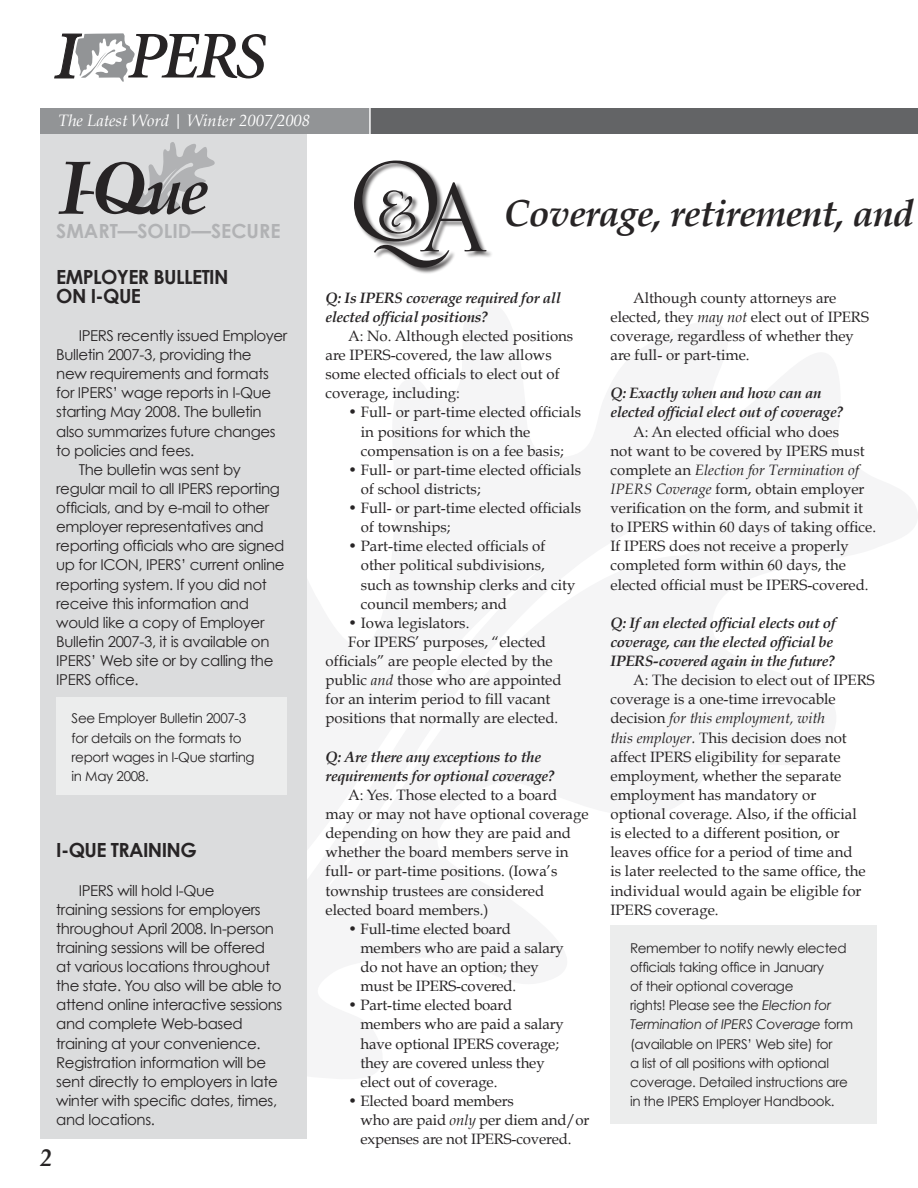
<style>
.page{position:relative;width:918px;height:1188px;background:#fff}
.page>*{position:absolute;margin:0;border:0;box-sizing:border-box;transform-origin:0 0}
.t1{font:italic 700 65.85px "Book Antiqua";color:#272425}
.t2{font:italic 700 37.5px "Book Antiqua";letter-spacing:-.02em;color:#272425}
.t3{font:italic 700 24px "Book Antiqua";color:#272425}
.t4{font:700 19.5px/19.2px "Century Gothic";letter-spacing:-.03em;color:#272425}
.t5{font:700 19.5px "Century Gothic";color:#b1b2b4}
.t6{font:italic 16.5px "Book Antiqua";color:#fff}
.t7{font:15px/19.2px "Book Antiqua";color:#272425}
.t8{font:15px/19px "Century Gothic";letter-spacing:-.025em;color:#272425}
.t9{font:italic 700 15px/19.2px "Book Antiqua";letter-spacing:-.02em;color:#272425}
.t10{font:13.5px/19.2px "Century Gothic";letter-spacing:-.025em;color:#272425}
.s1{font-size:76.2px}
.s2{font-style:italic}
</style>
<div class="page">
<div style="left:370px;top:108px;width:548px;height:26px;background:#636466"></div>
<div style="left:40px;top:108px;width:329px;height:26px;background:#929496"></div>
<svg style="left:54px;top:33px;width:212px;height:49px"></svg>
<hr style="left:369px;top:88px;width:2px;height:97px;background:#fff">
<div style="left:40px;top:134px;width:268px;height:1004px;background:#dbdcdd"></div>
<svg style="left:354px;top:161px;width:132px;height:107px"></svg>
<div style="left:610px;top:926px;width:268px;height:198px;background:#eceded"></div>
<svg style="left:80px;top:142px;width:135px;height:73px"></svg>
<div style="left:56px;top:698px;width:231px;height:97px;background:#eceded"></div>
<p class="t6" style="left:58px;top:111px;width:253px">The Latest Word | Winter 2007/2008</p>
<h1 class="t1" style="left:59px;top:153px;width:151px"><span class="s1">I</span> ue</h1>
<h3 class="t5" style="left:56px;top:219px;width:214px">SMART—SOLID—-- SECURE</h3>
<h3 class="t4" style="left:56px;top:266px;width:174px">EMPLOYER BULLETIN<br>ON I-QUE</h3>
<p class="t8" style="left:79px;top:326px;width:210px">IPERS recently issued Employer</p>
<p class="t8" style="left:56px;top:345px;width:197px">Bulletin 2007-3, providing the</p>
<p class="t8" style="left:56px;top:364px;width:214px">new requirements and formats</p>
<p class="t8" style="left:56px;top:383px;width:217px">for IPERS’ wage reports in I-Que</p>
<p class="t8" style="left:56px;top:402px;width:207px">starting May 2008. The bulletin</p>
<p class="t8" style="left:56px;top:421px;width:221px">also summarizes future changes</p>
<p class="t8" style="left:56px;top:440px;width:140px">to policies and fees.</p>
<p class="t8" style="left:79px;top:460px;width:164px">The bulletin was sent by</p>
<p class="t8" style="left:56px;top:479px;width:225px">regular mail to all IPERS reporting</p>
<p class="t8" style="left:56px;top:498px;width:215px">officials, and by e-mail to other</p>
<p class="t8" style="left:56px;top:517px;width:209px">employer representatives and</p>
<p class="t8" style="left:56px;top:536px;width:230px">reporting officials who are signed</p>
<p class="t8" style="left:56px;top:555px;width:230px">up for ICON, IPERS’ current online</p>
<p class="t8" style="left:56px;top:574px;width:212px">reporting system. If you did not</p>
<p class="t8" style="left:56px;top:593px;width:194px">receive this information and</p>
<p class="t8" style="left:56px;top:613px;width:210px">would like a copy of Employer</p>
<p class="t8" style="left:56px;top:632px;width:215px">Bulletin 2007-3, it is available on</p>
<p class="t8" style="left:56px;top:651px;width:219px">IPERS’ Web site or by calling the</p>
<p class="t8" style="left:56px;top:670px;width:84px">IPERS office.</p>
<p class="t10" style="left:72px;top:709px;width:185px">See Employer Bulletin 2007-3 for details on the formats to report wages in I-Que starting in May 2008.</p>
<h3 class="t4" style="left:56px;top:840px;width:142px">I-QUE TRAINING</h3>
<p class="t8" style="left:56px;top:880px;width:228px;text-indent:22px">IPERS will hold I-Que<br>training sessions for employers throughout April 2008. In-person training sessions will be offered at various locations throughout the state. You also will be able to attend online interactive sessions and complete Web-based training at your convenience.<br>Registration information will be sent directly to employers in late winter with specific dates, times, and locations.</p>
<h3 class="t3" style="left:40px;top:1144px;width:13px">2</h3>
<h2 class="t2" style="left:504px;top:192px;width:411px">Coverage, retirement, and</h2>
<p class="t9" style="left:326px;top:288px;width:237px">Q: Is IPERS coverage required for all elected official positions?</p>
<p class="t7" style="left:326px;top:326px;width:249px;text-indent:22px">A: No. Although elected positions are IPERS-covered, the law allows some elected officials to elect out of coverage, including:</p>
<p class="t7" style="left:361px;top:403px;width:222px;text-indent:-13px">• Full- or part-time elected officials in positions for which the compensation is on a fee basis;</p>
<p class="t7" style="left:361px;top:460px;width:222px;text-indent:-13px">• Full- or part-time elected officials of school districts;</p>
<p class="t7" style="left:361px;top:498px;width:222px;text-indent:-13px">• Full- or part-time elected officials of townships;</p>
<p class="t7" style="left:361px;top:537px;width:216px;text-indent:-13px">• Part-time elected officials of other political subdivisions, such as township clerks and city council members; and</p>
<p class="t7" style="left:348px;top:613px;width:123px">• Iowa legislators.</p>
<p class="t7" style="left:348px;top:632px;width:200px">For IPERS’ purposes, “elected</p>
<p class="t7" style="left:326px;top:651px;width:229px">officials” are people elected by the</p>
<p class="t7" style="left:326px;top:670px;width:238px">public <span class="s2">and</span> those who are appointed</p>
<p class="t7" style="left:326px;top:690px;width:227px">for an interim period to fill vacant</p>
<p class="t7" style="left:326px;top:709px;width:234px">positions that normally are elected.</p>
<p class="t9" style="left:326px;top:747px;width:231px">Q: Are there any exceptions to the requirements for optional coverage?</p>
<p class="t7" style="left:326px;top:785px;width:265px;text-indent:22px">A: Yes. Those elected to a board may or may not have optional coverage depending on how they are paid and whether the board members serve in full- or part-time positions. (Iowa’s township trustees are considered elected board members.)</p>
<p class="t7" style="left:361px;top:919px;width:205px;text-indent:-13px">• Full-time elected board members who are paid a salary do not have an option; they must be IPERS-covered.</p>
<p class="t7" style="left:361px;top:996px;width:205px;text-indent:-13px">• Part-time elected board members who are paid a salary have optional IPERS coverage; they are covered unless they elect out of coverage.</p>
<p class="t7" style="left:361px;top:1091px;width:230px;text-indent:-13px">• Elected board members<br>who are paid <span class="s2">only</span> per diem and/or expenses are not IPERS-covered.</p>
<p class="t7" style="left:610px;top:288px;width:260px;text-indent:22px">Although county attorneys are elected, they <span class="s2">may not</span> elect out of IPERS coverage, regardless of whether they are full- or part-time.</p>
<p class="t9" style="left:610px;top:384px;width:234px">Q: Exactly when and how can an elected official elect out of coverage?</p>
<p class="t7" style="left:610px;top:422px;width:267px;text-indent:22px">A: An elected official who does<br>not want to be covered by IPERS must complete an <span class="s2">Election for Termination of IPERS Coverage</span> form, obtain employer verification on the form, and submit it to IPERS within 60 days of taking office.<br>If IPERS does not receive a properly completed form within 60 days, the elected official must be IPERS-covered.</p>
<p class="t9" style="left:610px;top:613px;width:227px">Q: If an elected official elects out of coverage, can the elected official be<br>IPERS-covered again in the future?</p>
<p class="t7" style="left:610px;top:670px;width:266px;text-indent:22px">A: The decision to elect out of IPERS coverage is a one-time irrevocable decision <span class="s2">for this employment, with<br>this employer.</span> This decision does not affect IPERS eligibility for separate employment, whether the separate employment has mandatory or optional coverage. Also, if the official<br>is elected to a different position, or leaves office for a period of time and<br>is later reelected to the same office, the individual would again be eligible for IPERS coverage.</p>
<p class="t10" style="left:630px;top:938px;width:225px">Remember to notify newly elected officials taking office in January<br>of their optional coverage<br>rights! Please see the <span class="s2">Election for Termination of IPERS Coverage</span> form (available on IPERS’ Web site) for<br>a list of all positions with optional coverage. Detailed instructions are in the IPERS Employer Handbook.</p>
</div>
